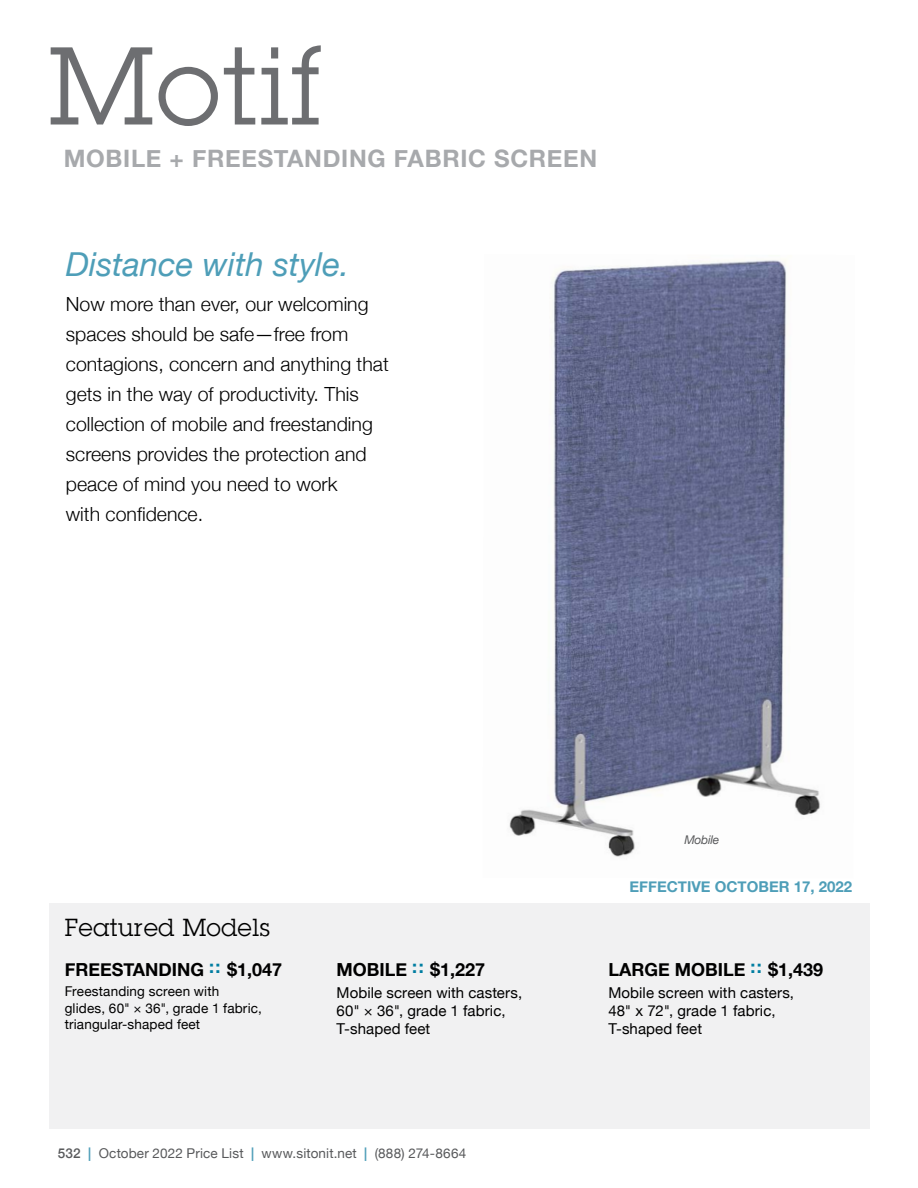
<style>
.page{position:relative;width:918px;height:1188px;background:#fff}
.page>*{position:absolute;margin:0;border:0;box-sizing:border-box;transform-origin:0 0}
.t1{font:108px "Lubalin Graph Std";letter-spacing:.025em;color:#6d6e71}
.t2{font:italic 33px "Helvetica Neue";color:#4e9eb8}
.t3{font:700 24px "Helvetica Neue";letter-spacing:.03em;color:#a7a9ac}
.t4{font:24px "Lubalin Graph Std";letter-spacing:.025em;color:#000}
.t5{font:300 19.5px/30px "Helvetica Neue";color:#000}
.t6{font:700 18px "Helvetica Neue";color:#000}
.t7{font:15px/18px "Helvetica Neue";letter-spacing:.01em;color:#000}
.t8{font:700 15px "Helvetica Neue";color:#4e9eb8}
.t9{font:13.5px/16.5px "Helvetica Neue";letter-spacing:.01em;color:#000}
.t10{font:13.5px "Helvetica Neue";letter-spacing:.01em;color:#58595b}
.t11{font:italic 12px "Helvetica Neue";letter-spacing:-.02em;color:#58595b}
.s1{color:#007da1}
.s2{font-weight:500}
.s3{font-weight:700;color:#4e9eb8}
</style>
<div class="page">
<div style="left:49px;top:903px;width:820px;height:226px;background:#f1f1f2"></div>
<img style="left:509px;top:260px;width:312px;height:597px">
<h1 class="t1" style="left:49px;top:18px;width:276px">Motif</h1>
<p class="t3" style="left:64px;top:140px;width:535px">MOBILE + FREESTANDING FABRIC SCREEN</p>
<h2 class="t2" style="left:66px;top:240px;width:285px">Distance with style.</h2>
<p class="t5" style="left:66px;top:288px;width:324px">Now more than ever, our welcoming spaces should be safe—free from contagions, concern and anything that gets in the way of productivity. This collection of mobile and freestanding screens provides the protection and peace of mind you need to work<br>with confidence.</p>
<p class="t4" style="left:65px;top:913px;width:206px">Featured Models</p>
<p class="t6" style="left:65px;top:955px;width:219px">FREESTANDING <span class="s1">::</span> $1,047</p>
<p class="t9" style="left:65px;top:984px;width:199px">Freestanding screen with glides, 60" × 36", grade 1 fabric, triangular-shaped feet</p>
<p class="t6" style="left:337px;top:955px;width:150px">MOBILE <span class="s1">::</span> $1,227</p>
<p class="t7" style="left:337px;top:984px;width:187px">Mobile screen with casters,<br>60" × 36", grade 1 fabric,<br>T-shaped feet</p>
<p class="t10" style="left:58px;top:1143px;width:410px"><span class="s2">532</span> <span class="s3">|</span> October 2022 Price List <span class="s3">|</span> www.sitonit.net <span class="s3">|</span> (888) 274-8664</p>
<p class="t11" style="left:684px;top:831px;width:37px">Mobile</p>
<p class="t8" style="left:630px;top:874px;width:224px">EFFECTIVE OCTOBER 17, 2022</p>
<p class="t6" style="left:608px;top:955px;width:216px">LARGE MOBILE <span class="s1">::</span> $1,439</p>
<p class="t7" style="left:608px;top:984px;width:187px">Mobile screen with casters,<br>48" x 72", grade 1 fabric,<br>T-shaped feet</p>
</div>
